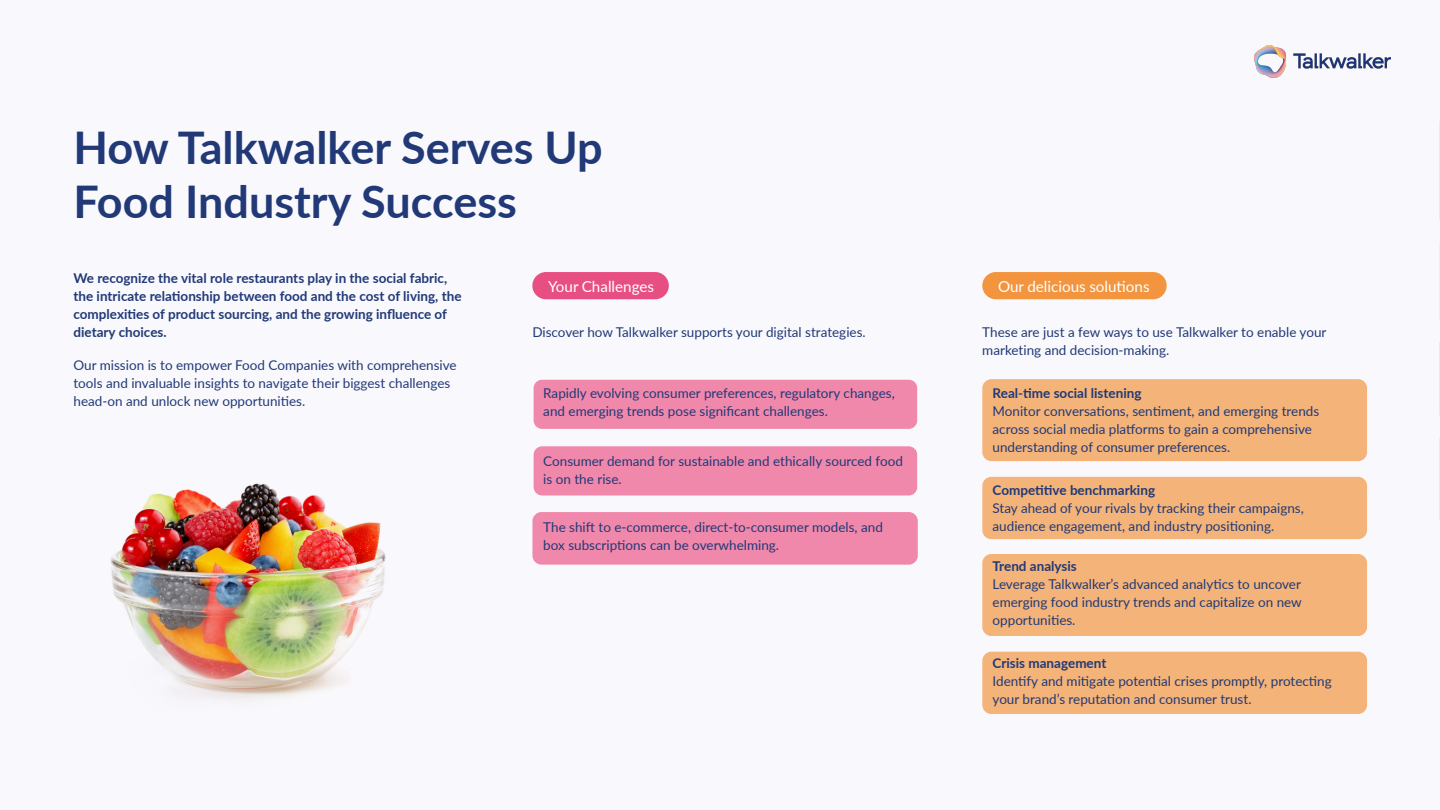
<style>
.page{position:relative;width:1440px;height:810px;background:#f9f9fd}
.page>*{position:absolute;margin:0;border:0;box-sizing:border-box;transform-origin:0 0}
.t1{font:700 45px/54px "Lato";color:#213977}
.t2{font:15.23px "Lato";color:#fff}
.t3{font:13.5px/18px "Lato";color:#213977}
.t4{font:700 13.5px/18px "Lato";color:#213977}
</style>
<div class="page">
<img style="left:1254px;top:45px;width:136px;height:33px">
<div style="left:533px;top:379px;width:385px;height:50px;background:#ef88ab;border-radius:9px"></div>
<div style="left:533px;top:379px;width:385px;height:51px;border:1px solid #fff;border-radius:9px"></div>
<div style="left:533px;top:446px;width:385px;height:50px;background:#ef88ab;border-radius:9px"></div>
<div style="left:533px;top:445px;width:385px;height:51px;border:1px solid #fff;border-radius:9px"></div>
<div style="left:532px;top:512px;width:386px;height:53px;background:#ef88ab;border-radius:9px"></div>
<div style="left:982px;top:379px;width:385px;height:82px;background:#f4b378;border-radius:9px"></div>
<div style="left:982px;top:554px;width:385px;height:82px;background:#f4b378;border-radius:9px"></div>
<div style="left:982px;top:477px;width:385px;height:62px;background:#f4b378;border-radius:9px"></div>
<div style="left:982px;top:652px;width:385px;height:62px;background:#f4b378;border-radius:9px"></div>
<div style="left:532px;top:272px;width:137px;height:27px;background:#e74f82;border-radius:14px"></div>
<div style="left:982px;top:272px;width:185px;height:27px;background:#f3953f;border-radius:14px"></div>
<svg style="left:1439px;top:121px;width:1px;height:399px"></svg>
<img style="left:110px;top:483px;width:276px;height:218px">
<h1 class="t1" style="left:74px;top:119px;width:531px">How Talkwalker Serves Up<br>Food Industry Success</h1>
<p class="t4" style="left:73px;top:268px;width:390px">We recognize the vital role restaurants play in the social fabric, the intricate relationship between food and the cost of living, the complexities of product sourcing, and the growing influence of dietary choices.</p>
<p class="t3" style="left:73px;top:355px;width:385px">Our mission is to empower Food Companies with comprehensive tools and invaluable insights to navigate their biggest challenges head-on and unlock new opportunities.</p>
<p class="t2" style="left:548px;top:275px;width:107px">Your Challenges</p>
<p class="t2" style="left:998px;top:275px;width:153px">Our delicious solutions</p>
<p class="t3" style="left:532px;top:322px;width:335px">Discover how Talkwalker supports your digital strategies.</p>
<p class="t3" style="left:982px;top:322px;width:346px">These are just a few ways to use Talkwalker to enable your marketing and decision-making.</p>
<p class="t3" style="left:543px;top:384px;width:353px">Rapidly evolving consumer preferences, regulatory changes, and emerging trends pose significant challenges.</p>
<p class="t3" style="left:543px;top:451px;width:361px">Consumer demand for sustainable and ethically sourced food is on the rise.</p>
<p class="t3" style="left:543px;top:517px;width:341px">The shift to e-commerce, direct-to-consumer models, and box subscriptions can be overwhelming.</p>
<p class="t4" style="left:993px;top:384px;width:150px">Real-time social listening</p>
<p class="t3" style="left:993px;top:402px;width:328px">Monitor conversations, sentiment, and emerging trends across social media platforms to gain a comprehensive understanding of consumer preferences.</p>
<p class="t4" style="left:993px;top:480px;width:164px">Competitive benchmarking</p>
<p class="t3" style="left:993px;top:498px;width:313px">Stay ahead of your rivals by tracking their campaigns, audience engagement, and industry positioning.</p>
<p class="t4" style="left:993px;top:557px;width:86px">Trend analysis</p>
<p class="t3" style="left:993px;top:575px;width:311px;text-align:justify">Leverage Talkwalker’s advanced analytics to uncover emerging food industry trends and capitalize on new opportunities.</p>
<p class="t4" style="left:993px;top:653px;width:115px">Crisis management</p>
<p class="t3" style="left:993px;top:672px;width:341px">Identify and mitigate potential crises promptly, protecting your brand’s reputation and consumer trust.</p>
</div>
